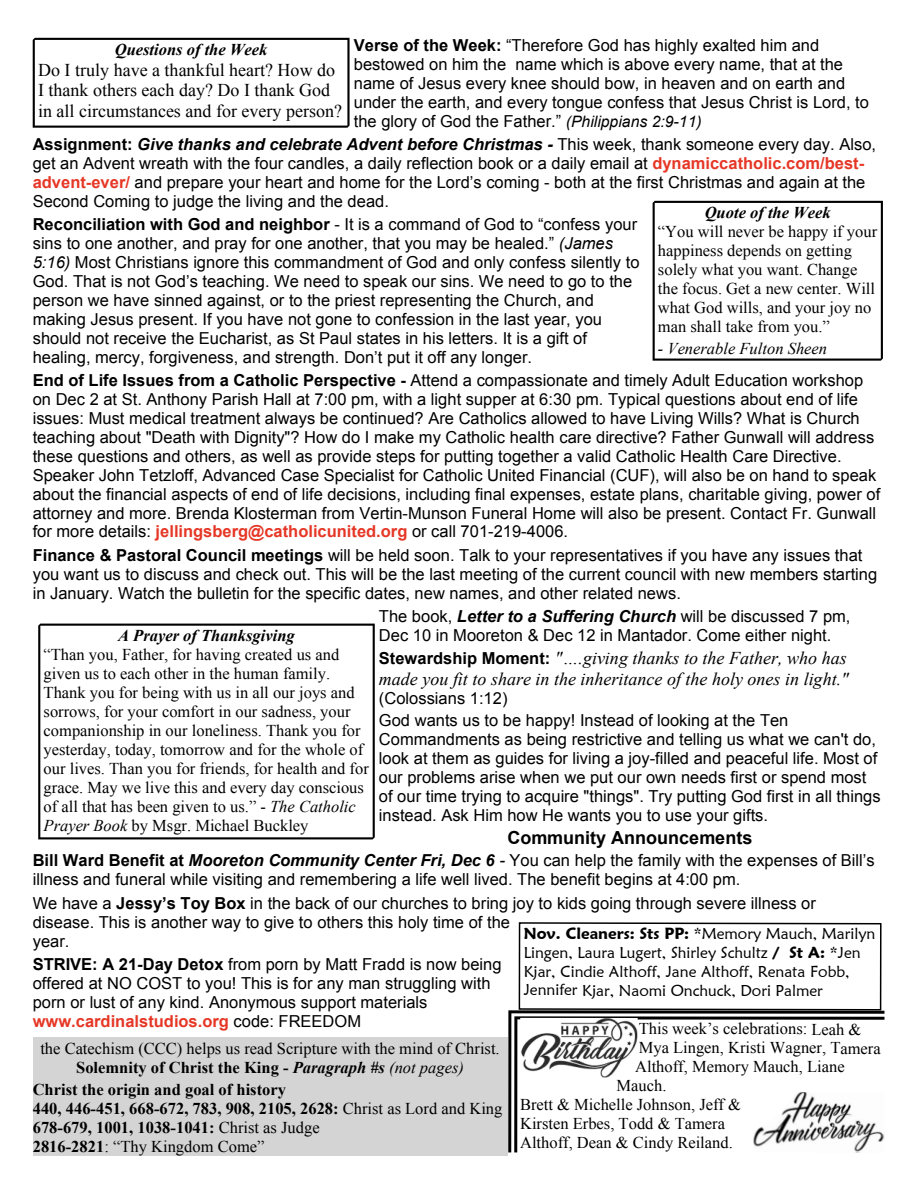
<style>
.page{position:relative;width:918px;height:1188px;background:#fff}
.page>*{position:absolute;margin:0;border:0;box-sizing:border-box;transform-origin:0 0}
.t1{font:italic 18px/20.7px "Times New Roman";color:#000}
.t2{font:18px/20.7px "Times New Roman";color:#000}
.t3{font:700 18px "Arial";color:#000}
.t4{font:16.5px/18.9px "Arial";color:#000}
.t5{font:16.5px/18.9px "Times New Roman";color:#000}
.t6{font:700 16.5px/18.9px "Times New Roman";color:#000}
.t7{font:italic 700 16.5px "Times New Roman";color:#000}
.t8{font:italic 16.5px "Times New Roman";color:#000}
.t9{font:15.75px/18.8px "Maiandra GD";color:#000}
.s1{font-weight:700}
.s2{font-style:italic;font-size:15.75px}
.s3{font-weight:700;font-style:italic}
.s4{font-weight:700;color:#e63726}
.s5{font-style:italic}
.s6{font-family:"Arial";font-weight:700;font-style:normal;font-size:16.5px}
.s7{font-weight:600}
.s8{font-weight:400}
</style>
<div class="page">
<svg style="left:653px;top:201px;width:230px;height:160px"></svg>
<svg style="left:508px;top:1010px;width:377px;height:142px"></svg>
<img style="left:520px;top:1018px;width:118px;height:60px">
<img style="left:753px;top:1092px;width:131px;height:60px">
<div style="left:33px;top:1037px;width:474px;height:119px;background:#d4d4d4"></div>
<svg style="left:518px;top:922px;width:364px;height:89px"></svg>
<svg style="left:33px;top:38px;width:317px;height:90px"></svg>
<svg style="left:38px;top:624px;width:337px;height:215px"></svg>
<p class="t4" style="left:354px;top:37px;width:517px"><span class="s1">Verse of the Week:</span> “Therefore God has highly exalted him and bestowed on him the name which is above every name, that at the name of Jesus every knee should bow, in heaven and on earth and under the earth, and every tongue confess that Jesus Christ is Lord, to the glory of God the Father.” <span class="s2">(Philippians 2:9-11)</span></p>
<p class="t4" style="left:33px;top:136px;width:845px"><span class="s1">Assignment:</span> <span class="s3">Give thanks and celebrate Advent before Christmas -</span> This week, thank someone every day. Also, get an Advent wreath with the four candles, a daily reflection book or a daily email at <span class="s4">dynamiccatholic.com/best&shy;advent-ever/</span> and prepare your heart and home for the Lord’s coming - both at the first Christmas and again at the Second Coming to judge the living and the dead.</p>
<p class="t4" style="left:33px;top:217px;width:608px"><span class="s1">Reconciliation with God and neighbor</span> - It is a command of God to “confess your sins to one another, and pray for one another, that you may be healed.” <span class="s5">(James 5:16)</span> Most Christians ignore this commandment of God and only confess silently to God. That is not God’s teaching. We need to speak our sins. We need to go to the person we have sinned against, or to the priest representing the Church, and making Jesus present. If you have not gone to confession in the last year, you should not receive the Eucharist, as St Paul states in his letters. It is a gift of healing, mercy, forgiveness, and strength. Don’t put it off any longer.</p>
<p class="t4" style="left:33px;top:372px;width:849px"><span class="s1">End of Life Issues from a Catholic Perspective -</span> Attend a compassionate and timely Adult Education workshop on Dec 2 at St. Anthony Parish Hall at 7:00 pm, with a light supper at 6:30 pm. Typical questions about end of life issues: Must medical treatment always be continued? Are Catholics allowed to have Living Wills? What is Church teaching about "Death with Dignity"? How do I make my Catholic health care directive? Father Gunwall will address these questions and others, as well as provide steps for putting together a valid Catholic Health Care Directive.<br>Speaker John Tetzloff, Advanced Case Specialist for Catholic United Financial (CUF), will also be on hand to speak about the financial aspects of end of life decisions, including final expenses, estate plans, charitable giving, power of attorney and more. Brenda Klosterman from Vertin-Munson Funeral Home will also be present. Contact Fr. Gunwall for more details: <span class="s4">jellingsberg@catholicunited.org</span> or call 701-219-4006.</p>
<p class="t4" style="left:33px;top:547px;width:846px"><span class="s1">Finance &amp; Pastoral Council meetings</span> will be held soon. Talk to your representatives if you have any issues that you want us to discuss and check out. This will be the last meeting of the current council with new members starting in January. Watch the bulletin for the specific dates, new names, and other related news.</p>
<p class="t4" style="left:379px;top:608px;width:473px">The book, <span class="s3">Letter to a Suffering Church</span> will be discussed 7 pm,<br>Dec 10 in Mooreton &amp; Dec 12 in Mantador. Come either night.</p>
<p class="t1" style="left:379px;top:649px;width:471px"><span class="s6">Stewardship Moment:</span> "….giving thanks to the Father, who has made you fit to share in the inheritance of the holy ones in light."</p>
<p class="t4" style="left:379px;top:689px;width:411px;line-height:21.9px">(Colossians 1:12)<br>God wants us to be happy! Instead of looking at the Ten</p>
<p class="t4" style="left:379px;top:732px;width:503px">Commandments as being restrictive and telling us what we can't do, look at them as guides for living a joy-filled and peaceful life. Most of our problems arise when we put our own needs first or spend most of our time trying to acquire "things". Try putting God first in all things instead. Ask Him how He wants you to use your gifts.</p>
<p class="t3" style="left:507px;top:831px;width:247px">Community Announcements</p>
<p class="t4" style="left:33px;top:853px;width:844px"><span class="s1">Bill Ward Benefit at</span> <span class="s3">Mooreton Community Center Fri, Dec 6</span> <span class="s5">-</span> You can help the family with the expenses of Bill’s illness and funeral while visiting and remembering a life well lived. The benefit begins at 4:00 pm.</p>
<p class="t4" style="left:33px;top:895px;width:785px">We have a <span class="s1">Jessy’s Toy Box</span> in the back of our churches to bring joy to kids going through severe illness or disease. This is another way to give to others this holy time of the<br>year.</p>
<p class="t4" style="left:33px;top:956px;width:470px"><span class="s1">STRIVE: A 21-Day Detox</span> from porn by Matt Fradd is now being offered at NO COST to you! This is for any man struggling with porn or lust of any kind. Anonymous support materials <span class="s4">www.cardinalstudios.org</span> code: FREEDOM</p>
<p class="t7" style="left:115px;top:44px;width:154px">Questions of the Week</p>
<p class="t2" style="left:38px;top:61px;width:306px">Do I truly have a thankful heart? How do<br>I thank others each day? Do I thank God in all circumstances and for every person?</p>
<p class="t7" style="left:705px;top:207px;width:128px">Quote of the Week</p>
<p class="t5" style="left:658px;top:224px;width:221px">“You will never be happy if your happiness depends on getting solely what you want. Change the focus. Get a new center. Will what God wills, and your joy no man shall take from you.”</p>
<p class="t8" style="left:658px;top:343px;width:171px">- Venerable Fulton Sheen</p>
<p class="t7" style="left:118px;top:630px;width:178px">A Prayer of Thanksgiving</p>
<p class="t5" style="left:44px;top:647px;width:327px">“Than you, Father, for having created us and given us to each other in the human family.<br>Thank you for being with us in all our joys and sorrows, for your comfort in our sadness, your companionship in our loneliness. Thank you for yesterday, today, tomorrow and for the whole of our lives. Than you for friends, for health and for grace. May we live this and every day conscious of all that has been given to us.” - <span class="s5">The Catholic Prayer Book</span> by Msgr. Michael Buckley</p>
<p class="t9" style="left:524px;top:926px;width:353px"><span class="s7">Nov. Cleaners: Sts PP:</span> *Memory Mauch, Marilyn Lingen, Laura Lugert, Shirley Schultz <span class="s7">/ St A:</span> *Jen Kjar, Cindie Althoff, Jane Althoff, Renata Fobb, Jennifer Kjar, Naomi Onchuck, Dori Palmer</p>
<p class="t5" style="left:639px;top:1021px;width:224px">This week’s celebrations: Leah &amp;</p>
<p class="t5" style="left:639px;top:1040px;width:243px">Mya Lingen, Kristi Wagner, Tamera</p>
<p class="t5" style="left:635px;top:1059px;width:211px">Althoff, Memory Mauch, Liane</p>
<p class="t5" style="left:617px;top:1078px;width:51px">Mauch.</p>
<p class="t5" style="left:520px;top:1097px;width:222px">Brett &amp; Michelle Johnson, Jeff &amp;</p>
<p class="t5" style="left:520px;top:1116px;width:206px">Kirsten Erbes, Todd &amp; Tamera</p>
<p class="t5" style="left:520px;top:1135px;width:214px">Althoff, Dean &amp; Cindy Reiland.</p>
<p class="t5" style="left:40px;top:1041px;width:461px;text-align:center">the Catechism (CCC) helps us read Scripture with the mind of Christ.<br><span class="s1">Solemnity of Christ the King -</span> <span class="s3">Paragraph #s</span> <span class="s5">(not pages)</span></p>
<p class="t6" style="left:33px;top:1082px;width:471px">Christ the origin and goal of history<br>440, 446-451, 668-672, 783, 908, 2105, 2628: <span class="s8">Christ as Lord and King </span>678-679, 1001, 1038-1041: <span class="s8">Christ as Judge<br></span>2816-2821<span class="s8">: “Thy Kingdom Come”</span></p>
</div>
